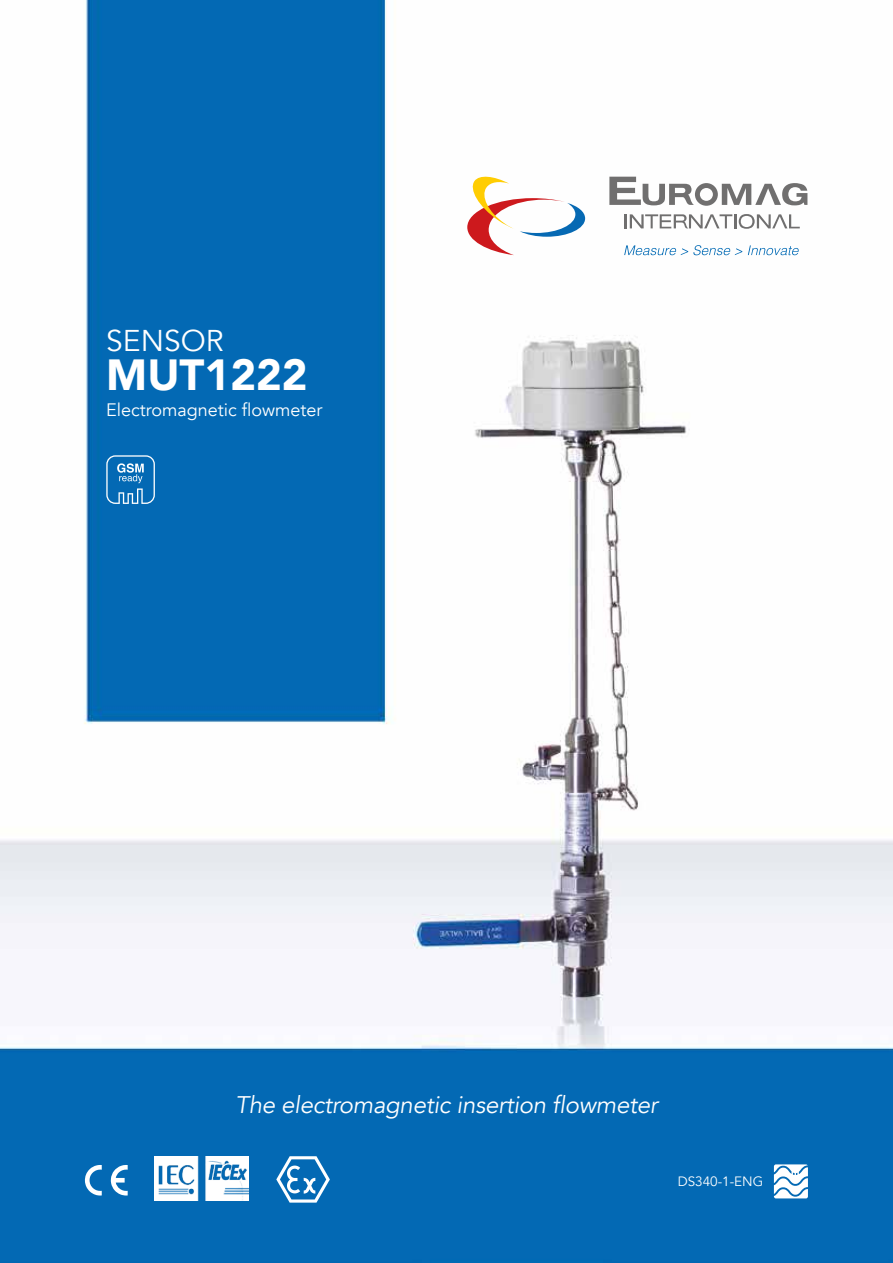
<style>
.page{position:relative;width:893px;height:1263px;background:#fff}
.page>*{position:absolute;margin:0;border:0;box-sizing:border-box;transform-origin:0 0}
.t1{font:900 43.5px "Avenir";color:#fff}
.t2{font:30px "Avenir";color:#fff}
.t3{font:italic 24px "Avenir";letter-spacing:-.01em;color:#fff}
.t4{font:18px "Avenir";color:#fff}
.t5{font:13.5px "Avenir";color:#fff}
</style>
<div class="page">
<img style="left:0;top:0;width:893px;height:1263px">
<svg style="left:467px;top:174px;width:118px;height:81px"></svg>
<svg style="left:609px;top:177px;width:198px;height:29px"></svg>
<svg style="left:624px;top:214px;width:176px;height:15px"></svg>
<svg style="left:624px;top:245px;width:118px;height:10px"></svg>
<svg style="left:748px;top:245px;width:51px;height:10px"></svg>
<svg style="left:106px;top:455px;width:49px;height:49px;background:#3788c3"></svg>
<svg style="left:774px;top:1164px;width:34px;height:34px"></svg>
<svg style="left:111px;top:1165px;width:17px;height:30px"></svg>
<svg style="left:85px;top:1165px;width:17px;height:30px"></svg>
<img style="left:154px;top:1157px;width:94px;height:43px">
<svg style="left:276px;top:1156px;width:54px;height:46px"></svg>
<p class="t2" style="left:106px;top:323px;width:119px">SENSOR</p>
<h1 class="t1" style="left:106px;top:338px;width:203px">MUT1222</h1>
<p class="t4" style="left:106px;top:399px;width:218px">Electromagnetic flowmeter</p>
<p class="t3" style="left:235px;top:1090px;width:424px">The electromagnetic insertion flowmeter</p>
<p class="t5" style="left:678px;top:1174px;width:87px">DS340-1-ENG</p>
</div>
